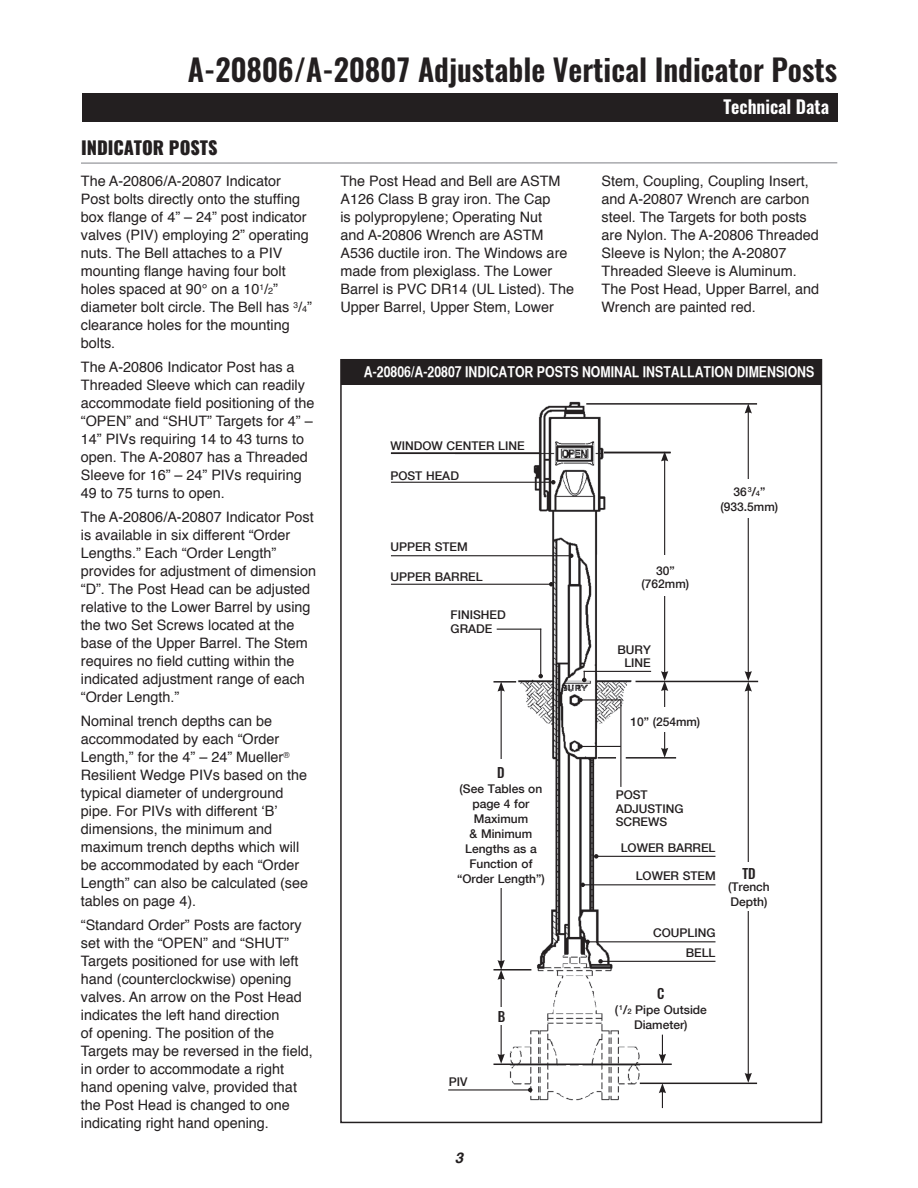
<style>
.page{position:relative;width:918px;height:1188px;background:#fff}
.page>*{position:absolute;margin:0;border:0;box-sizing:border-box;transform-origin:0 0}
.t1{font:600 30.15px "Oswald";color:#231f20}
.t2{font:800 18px "Oswald";color:#231f20}
.t3{font:600 18px "Oswald";color:#fff}
.t4{font:15px "Helvetica CY Bold";color:#fff}
.t5{font:italic 700 15px "Helvetica";color:#231f20}
.t6{font:14.4px/18px "Helvetica";color:#231f20}
.t7{font:500 13.5px "Oswald";color:#231f20}
.t8{font:500 12px/15px "Helvetica Neue";color:#231f20;text-align:center}
.s1{font-size:9px}
.s2{font-size:7.5px}
</style>
<div class="page">
<img style="left:414px;top:401px;width:336px;height:708px">
<hr style="left:493px;top:969px;width:38px;height:2px;background:#231f20">
<hr style="left:493px;top:681px;width:23px;height:2px;background:#231f20">
<hr style="left:501px;top:689px;width:1px;height:273px;background:#231f20">
<svg style="left:498px;top:682px;width:7px;height:10px"></svg>
<hr style="left:636px;top:681px;width:122px;height:1px;background:#231f20">
<hr style="left:604px;top:452px;width:67px;height:1px;background:#231f20">
<hr style="left:586px;top:403px;width:171px;height:2px;background:#231f20">
<hr style="left:626px;top:757px;width:50px;height:2px;background:#231f20">
<hr style="left:640px;top:1083px;width:117px;height:1px;background:#231f20">
<hr style="left:748px;top:689px;width:1px;height:386px;background:#231f20">
<svg style="left:745px;top:1073px;width:7px;height:10px"></svg>
<hr style="left:748px;top:411px;width:1px;height:262px;background:#231f20">
<svg style="left:745px;top:404px;width:7px;height:10px"></svg>
<svg style="left:745px;top:671px;width:7px;height:21px"></svg>
<hr style="left:664px;top:459px;width:1px;height:214px;background:#231f20">
<svg style="left:661px;top:451px;width:7px;height:10px"></svg>
<hr style="left:664px;top:689px;width:1px;height:61px;background:#231f20">
<svg style="left:661px;top:671px;width:7px;height:20px"></svg>
<svg style="left:661px;top:748px;width:7px;height:10px"></svg>
<div style="left:718px;top:862px;width:62px;height:49px;background:#fff"></div>
<div style="left:711px;top:479px;width:77px;height:38px;background:#fff"></div>
<div style="left:627px;top:556px;width:77px;height:40px;background:#fff"></div>
<div style="left:627px;top:708px;width:77px;height:24px;background:#fff"></div>
<hr style="left:497px;top:629px;width:44px;height:1px;background:#231f20">
<hr style="left:540px;top:629px;width:1px;height:47px;background:#231f20">
<svg style="left:538px;top:674px;width:5px;height:4px"></svg>
<hr style="left:580px;top:746px;width:41px;height:1px;background:#231f20">
<svg style="left:578px;top:744px;width:5px;height:5px"></svg>
<hr style="left:620px;top:699px;width:1px;height:88px;background:#231f20">
<hr style="left:580px;top:699px;width:41px;height:2px;background:#231f20">
<svg style="left:578px;top:698px;width:5px;height:4px"></svg>
<svg style="left:598px;top:757px;width:18px;height:2px"></svg>
<svg style="left:582px;top:671px;width:4px;height:11px"></svg>
<hr style="left:584px;top:671px;width:67px;height:1px;background:#231f20">
<div style="left:82px;top:93px;width:755px;height:28px;background:#231f20"></div>
<hr style="left:81px;top:162px;width:756px;height:2px;background:#a8a9ad">
<div style="left:341px;top:359px;width:481px;height:26px;background:#231f20"></div>
<hr style="left:391px;top:482px;width:162px;height:1px;background:#231f20">
<svg style="left:551px;top:480px;width:5px;height:4px"></svg>
<hr style="left:391px;top:555px;width:180px;height:1px;background:#231f20">
<svg style="left:569px;top:553px;width:4px;height:5px"></svg>
<hr style="left:391px;top:584px;width:160px;height:1px;background:#231f20">
<svg style="left:549px;top:582px;width:5px;height:4px"></svg>
<hr style="left:391px;top:453px;width:149px;height:1px;background:#231f20">
<hr style="left:493px;top:1064px;width:179px;height:1px;background:#231f20">
<hr style="left:501px;top:977px;width:1px;height:79px;background:#231f20">
<svg style="left:498px;top:960px;width:7px;height:20px"></svg>
<svg style="left:498px;top:1054px;width:7px;height:10px"></svg>
<div style="left:452px;top:759px;width:97px;height:129px;background:#fff"></div>
<div style="left:495px;top:1008px;width:14px;height:17px;background:#fff"></div>
<svg style="left:659px;top:1035px;width:7px;height:29px"></svg>
<svg style="left:659px;top:1084px;width:7px;height:24px"></svg>
<hr style="left:596px;top:856px;width:120px;height:1px;background:#231f20">
<svg style="left:594px;top:854px;width:4px;height:5px"></svg>
<hr style="left:583px;top:884px;width:133px;height:1px;background:#231f20">
<svg style="left:580px;top:883px;width:5px;height:4px"></svg>
<hr style="left:588px;top:941px;width:128px;height:1px;background:#231f20">
<svg style="left:585px;top:940px;width:5px;height:4px"></svg>
<hr style="left:601px;top:961px;width:115px;height:1px;background:#231f20">
<svg style="left:598px;top:959px;width:5px;height:5px"></svg>
<hr style="left:448px;top:1089px;width:82px;height:2px;background:#231f20">
<svg style="left:528px;top:1088px;width:4px;height:4px"></svg>
<h1 class="t1" style="left:188px;top:49px;width:651px">A-20806/A-20807 Adjustable Vertical Indicator Posts</h1>
<p class="t3" style="left:724px;top:95px;width:107px">Technical Data</p>
<p class="t2" style="left:81px;top:135px;width:138px">INDICATOR POSTS</p>
<p class="t6" style="left:81px;top:173px;width:233px">The A-20806/A-20807 Indicator<br>Post bolts directly onto the stuffing box flange of 4” – 24” post indicator valves (PIV) employing 2” operating nuts. The Bell attaches to a PIV mounting flange having four bolt holes spaced at 90° on a 10<sup>1</sup>/<span class="s1">2</span>” diameter bolt circle. The Bell has <sup>3</sup>/<span class="s1">4</span>” clearance holes for the mounting bolts.</p>
<p class="t6" style="left:81px;top:359px;width:235px">The A-20806 Indicator Post has a<br>Threaded Sleeve which can readily accommodate field positioning of the “OPEN” and “SHUT” Targets for 4” –<br>14” PIVs requiring 14 to 43 turns to open. The A-20807 has a Threaded<br>Sleeve for 16” – 24” PIVs requiring<br>49 to 75 turns to open.</p>
<p class="t6" style="left:81px;top:509px;width:237px">The A-20806/A-20807 Indicator Post is available in six different “Order Lengths.” Each “Order Length” provides for adjustment of dimension “D”. The Post Head can be adjusted relative to the Lower Barrel by using the two Set Screws located at the base of the Upper Barrel. The Stem requires no field cutting within the indicated adjustment range of each “Order Length.”</p>
<p class="t6" style="left:81px;top:713px;width:229px">Nominal trench depths can be accommodated by each “Order<br>Length,” for the 4” – 24” Mueller<sup>®<br></sup>Resilient Wedge PIVs based on the typical diameter of underground pipe. For PIVs with different ‘B’ dimensions, the minimum and maximum trench depths which will be accommodated by each “Order<br>Length” can also be calculated (see tables on page 4).</p>
<p class="t6" style="left:81px;top:917px;width:234px">“Standard Order” Posts are factory set with the “OPEN” and “SHUT”<br>Targets positioned for use with left hand (counterclockwise) opening valves. An arrow on the Post Head indicates the left hand direction<br>of opening. The position of the<br>Targets may be reversed in the field, in order to accommodate a right hand opening valve, provided that the Post Head is changed to one indicating right hand opening.</p>
<p class="t6" style="left:340px;top:173px;width:235px">The Post Head and Bell are ASTM<br>A126 Class B gray iron. The Cap<br>is polypropylene; Operating Nut<br>and A-20806 Wrench are ASTM<br>A536 ductile iron. The Windows are made from plexiglass. The Lower<br>Barrel is PVC DR14 (UL Listed). The<br>Upper Barrel, Upper Stem, Lower</p>
<p class="t6" style="left:602px;top:173px;width:219px">Stem, Coupling, Coupling Insert, and A-20807 Wrench are carbon steel. The Targets for both posts are Nylon. The A-20806 Threaded<br>Sleeve is Nylon; the A-20807<br>Threaded Sleeve is Aluminum.<br>The Post Head, Upper Barrel, and<br>Wrench are painted red.</p>
<p class="t4" style="left:364px;top:363px;width:452px">A-20806/A-20807 INDICATOR POSTS NOMINAL INSTALLATION DIMENSIONS</p>
<p class="t8" style="left:390px;top:438px;width:136px">window center line</p>
<p class="t8" style="left:390px;top:468px;width:69px">post head</p>
<p class="t8" style="left:390px;top:538px;width:77px">upper stem</p>
<p class="t8" style="left:390px;top:568px;width:9px">upp</p>
<p class="t8" style="left:415px;top:568px;width:69px">er barrel</p>
<p class="t8" style="left:451px;top:608px;width:57px;line-height:13.5px;text-align:left">FINISHED<br>GRADE</p>
<p class="t7" style="left:497px;top:763px;width:9px">D</p>
<p class="t8" style="left:457px;top:781px;width:89px">(See Tables on page 4 for<br>Maximum<br>&amp; Minimum<br>Lengths as a<br>Function of “Order Length”)</p>
<p class="t8" style="left:449px;top:1073px;width:20px">PIV</p>
<p class="t5" style="left:455px;top:1146px;width:10px">3</p>
<p class="t7" style="left:498px;top:1007px;width:9px">B</p>
<p class="t8" style="left:642px;top:563px;width:49px;line-height:13.5px">30” (762mm)</p>
<p class="t8" style="left:721px;top:484px;width:59px">36 <sup>3</sup>/<span class="s2">4</span>” (933.5mm)</p>
<p class="t8" style="left:618px;top:642px;width:35px;line-height:13.5px">BURY<br>LINE</p>
<p class="t8" style="left:630px;top:713px;width:71px">10” (254mm)</p>
<p class="t8" style="left:616px;top:788px;width:69px;line-height:13.5px;text-align:left">POST<br>ADJUSTING<br>SCREWS</p>
<p class="t8" style="left:621px;top:840px;width:96px">lower barrel</p>
<p class="t8" style="left:636px;top:867px;width:80px">lower stem</p>
<p class="t8" style="left:653px;top:923px;width:64px;line-height:19.5px;text-align:right">coupling bell</p>
<p class="t7" style="left:657px;top:984px;width:9px">C</p>
<p class="t8" style="left:615px;top:1001px;width:94px">( <sup>1</sup>/<span class="s2">2</span> Pipe Outside<br>Diameter)</p>
<p class="t7" style="left:742px;top:864px;width:15px">TD</p>
<p class="t8" style="left:728px;top:878px;width:43px;text-align:left">(Trench<br>Depth)</p>
</div>
